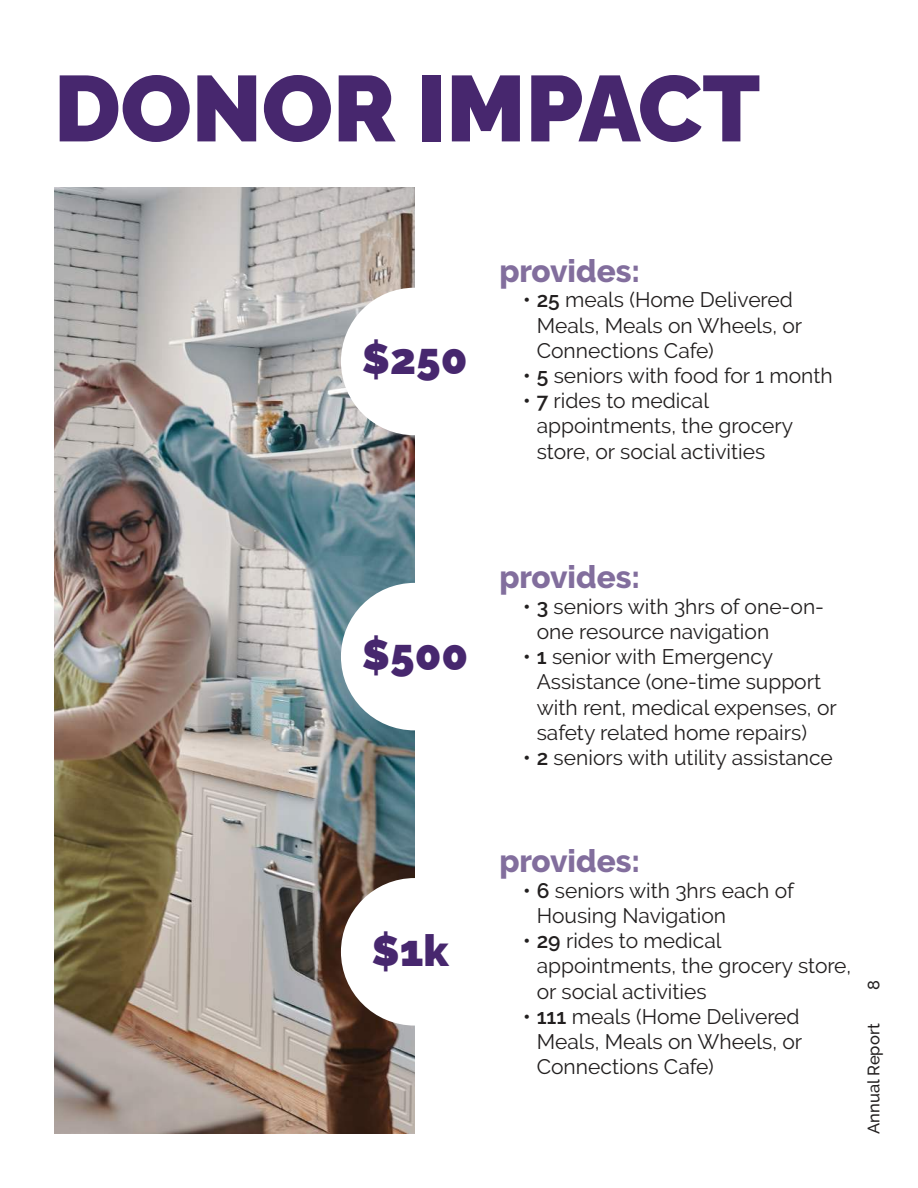
<style>
.page{position:relative;width:918px;height:1188px;background:#fff}
.page>*{position:absolute;margin:0;border:0;box-sizing:border-box;transform-origin:0 0}
.t1{font:900 93px "Raleway";color:#47276e}
.t2{font:900 43.5px "Raleway";color:#47276e}
.t3{font:800 31.5px "Raleway";color:#826e9d}
.t4{font:21px/25.2px "Raleway";color:#221f1f}
.t5{font:500 16.5px "Raleway";color:#221f1f}
.s1{font-weight:600}
</style>
<div class="page">
<img style="left:54px;top:188px;width:361px;height:946px">
<div style="left:341px;top:288px;width:147px;height:147px;background:#fff;border-radius:50%"></div>
<div style="left:341px;top:583px;width:147px;height:147px;background:#fff;border-radius:50%"></div>
<div style="left:341px;top:878px;width:147px;height:148px;background:#fff;border-radius:50%"></div>
<h1 class="t1" style="left:54px;top:66px;width:708px">DONOR IMPACT</h1>
<h2 class="t2" style="left:362px;top:338px;width:107px">$250</h2>
<h3 class="t3" style="left:500px;top:259px;width:142px">provides:</h3>
<p class="t4" style="left:537px;top:289px;width:267px;text-indent:-14px"><span class="s1">• 25</span> meals (Home Delivered<br>Meals, Meals on Wheels, or<br>Connections Cafe)</p>
<p class="t4" style="left:523px;top:365px;width:311px"><span class="s1">• 5</span> seniors with food for 1 month</p>
<p class="t4" style="left:537px;top:390px;width:258px;text-indent:-14px"><span class="s1">• 7</span> rides to medical appointments, the grocery store, or social activities</p>
<h2 class="t2" style="left:362px;top:634px;width:108px">$500</h2>
<h2 class="t2" style="left:372px;top:930px;width:79px">$1k</h2>
<h3 class="t3" style="left:500px;top:565px;width:142px">provides:</h3>
<p class="t4" style="left:537px;top:596px;width:289px;text-indent:-14px"><span class="s1">• 3</span> seniors with 3hrs of one-on&shy;one resource navigation</p>
<p class="t4" style="left:537px;top:646px;width:302px;text-indent:-14px"><span class="s1">• 1</span> senior with Emergency<br>Assistance (one-time support with rent, medical expenses, or safety related home repairs)</p>
<p class="t4" style="left:523px;top:747px;width:311px"><span class="s1">• 2</span> seniors with utility assistance</p>
<h3 class="t3" style="left:500px;top:848px;width:142px">provides:</h3>
<p class="t4" style="left:537px;top:880px;width:259px;text-indent:-14px"><span class="s1">• 6</span> seniors with 3hrs each of<br>Housing Navigation</p>
<p class="t4" style="left:537px;top:930px;width:316px;text-indent:-14px"><span class="s1">• 29</span> rides to medical appointments, the grocery store, or social activities</p>
<p class="t4" style="left:537px;top:1006px;width:267px;text-indent:-14px"><span class="s1">• 111</span> meals (Home Delivered<br>Meals, Meals on Wheels, or<br>Connections Cafe)</p>
<p class="t5" style="left:866px;top:990px;width:11px;rotate:-90deg">8</p>
<p class="t5" style="left:866px;top:1134px;width:112px;rotate:-90deg">Annual Report</p>
</div>
